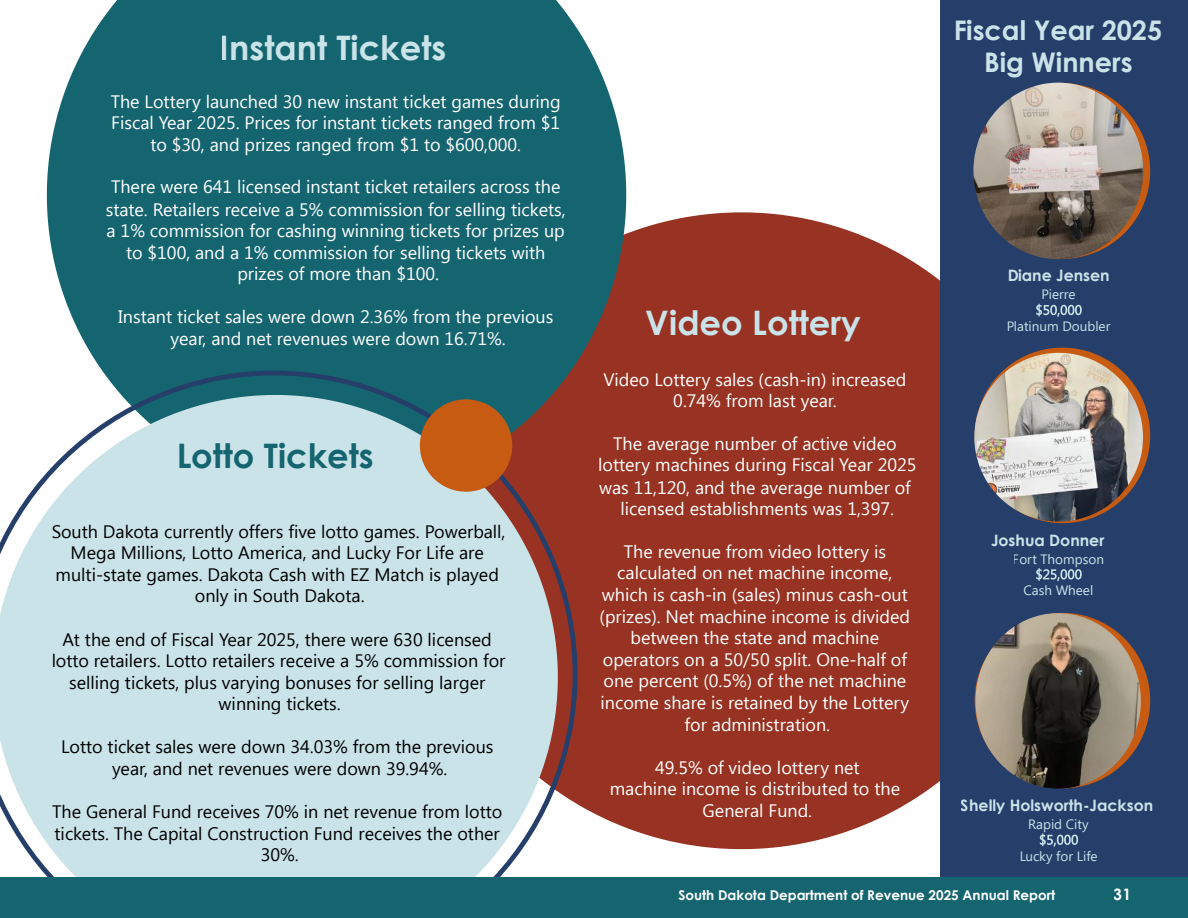
<style>
.page{position:relative;width:1188px;height:918px;background:#fff}
.page>*{position:absolute;margin:0;border:0;box-sizing:border-box;transform-origin:0 0}
.t1{font:700 33.75px "Century Gothic";color:#cae3e9}
.t2{font:700 33.75px "Century Gothic";color:#156570}
.t3{font:700 27px/31.5px "Century Gothic";color:#cae3e9;text-align:center}
.t4{font:18px/21.6px "Segoe UI";color:#fff;text-align:center}
.t5{font:18px/21.3px "Segoe UI";color:#000;text-align:center}
.t6{font:700 15.75px "Century Gothic";color:#cae3e9}
.t7{font:700 15.75px "Century Gothic";color:#fff}
.t8{font:13.5px "Segoe UI";color:#cae3e9}
.t9{font:700 13.5px "Century Gothic";color:#fff}
</style>
<div class="page">
<div style="left:626px;top:212px;width:315px;height:626px;background:#983222"></div>
<div style="left:47px;top:0;width:579px;height:304px;background:#156570"></div>
<div style="left:941px;top:0;width:247px;height:918px;background:#263f6a"></div>
<svg style="left:0;top:304px;width:644px;height:573px;background:#aebbbf"></svg>
<svg style="left:410px;top:389px;width:112px;height:113px;background:#9b6d49"></svg>
<svg style="left:655px;top:811px;width:424px;height:66px"></svg>
<div style="left:0;top:877px;width:1188px;height:41px;background:#156570"></div>
<svg style="left:1141px;top:662px;width:9px;height:78px"></svg>
<svg style="left:1032px;top:348px;width:118px;height:175px"></svg>
<svg style="left:1143px;top:136px;width:7px;height:70px"></svg>
<svg style="left:1036px;top:304px;width:46px;height:13px"></svg>
<svg style="left:1036px;top:568px;width:46px;height:13px"></svg>
<svg style="left:1040px;top:834px;width:38px;height:13px"></svg>
<img style="left:974px;top:353px;width:169px;height:169px">
<img style="left:975px;top:613px;width:166px;height:176px">
<img style="left:973px;top:83px;width:170px;height:176px">
<h1 class="t1" style="left:220px;top:26px;width:228px">Instant Tickets</h1>
<p class="t4" style="left:111px;top:90px;width:451px">The Lottery launched 30 new instant ticket games during<br>Fiscal Year 2025. Prices for instant tickets ranged from $1 to $30, and prizes ranged from $1 to $600,000.</p>
<p class="t4" style="left:106px;top:175px;width:462px">There were 641 licensed instant ticket retailers across the state. Retailers receive a 5% commission for selling tickets, a 1% commission for cashing winning tickets for prizes up to $100, and a 1% commission for selling tickets with prizes of more than $100.</p>
<p class="t4" style="left:118px;top:304px;width:437px;line-height:22.5px">Instant ticket sales were down 2.36% from the previous year, and net revenues were down 16.71%.</p>
<h1 class="t2" style="left:176px;top:434px;width:199px">Lotto Tickets</h1>
<p class="t5" style="left:52px;top:520px;width:456px">South Dakota currently offers five lotto games. Powerball, Mega Millions, Lotto America, and Lucky For Life are multi-state games. Dakota Cash with EZ Match is played only in South Dakota.</p>
<p class="t5" style="left:52px;top:628px;width:455px">At the end of Fiscal Year 2025, there were 630 licensed lotto retailers. Lotto retailers receive a 5% commission for selling tickets, plus varying bonuses for selling larger winning tickets.</p>
<p class="t5" style="left:61px;top:734px;width:434px;line-height:22.5px">Lotto ticket sales were down 34.03% from the previous year, and net revenues were down 39.94%.</p>
<p class="t5" style="left:52px;top:800px;width:452px">The General Fund receives 70% in net revenue from lotto tickets. The Capital Construction Fund receives the other<br>30%.</p>
<h2 class="t3" style="left:953px;top:14px;width:210px">Fiscal Year 2025<br>Big Winners</h2>
<h1 class="t1" style="left:646px;top:301px;width:217px">Video Lottery</h1>
<p class="t4" style="left:603px;top:368px;width:305px">Video Lottery sales (cash-in) increased<br>0.74% from last year.</p>
<p class="t4" style="left:598px;top:431px;width:320px">The average number of active video lottery machines during Fiscal Year 2025 was 11,120, and the average number of licensed establishments was 1,397.</p>
<p class="t4" style="left:600px;top:540px;width:312px">The revenue from video lottery is calculated on net machine income, which is cash-in (sales) minus cash-out (prizes). Net machine income is divided between the state and machine operators on a 50/50 split. One-half of one percent (0.5%) of the net machine income share is retained by the Lottery for administration.</p>
<p class="t4" style="left:610px;top:756px;width:292px">49.5% of video lottery net<br>machine income is distributed to the<br>General Fund.</p>
<p class="t6" style="left:1007px;top:265px;width:104px">Diane Jensen</p>
<p class="t8" style="left:1041px;top:285px;width:36px">Pierre</p>
<p class="t8" style="left:1006px;top:316px;width:105px">Platinum Doubler</p>
<p class="t6" style="left:991px;top:530px;width:115px">Joshua Donner</p>
<p class="t8" style="left:1013px;top:549px;width:93px">Fort Thompson</p>
<p class="t8" style="left:1023px;top:581px;width:71px">Cash Wheel</p>
<p class="t6" style="left:961px;top:795px;width:194px">Shelly Holsworth-Jackson</p>
<p class="t8" style="left:1028px;top:814px;width:62px">Rapid City</p>
<p class="t8" style="left:1019px;top:846px;width:80px">Lucky for Life</p>
<p class="t9" style="left:678px;top:886px;width:378px">South Dakota Department of Revenue 2025 Annual Report</p>
<p class="t7" style="left:1114px;top:884px;width:19px">31</p>
</div>
